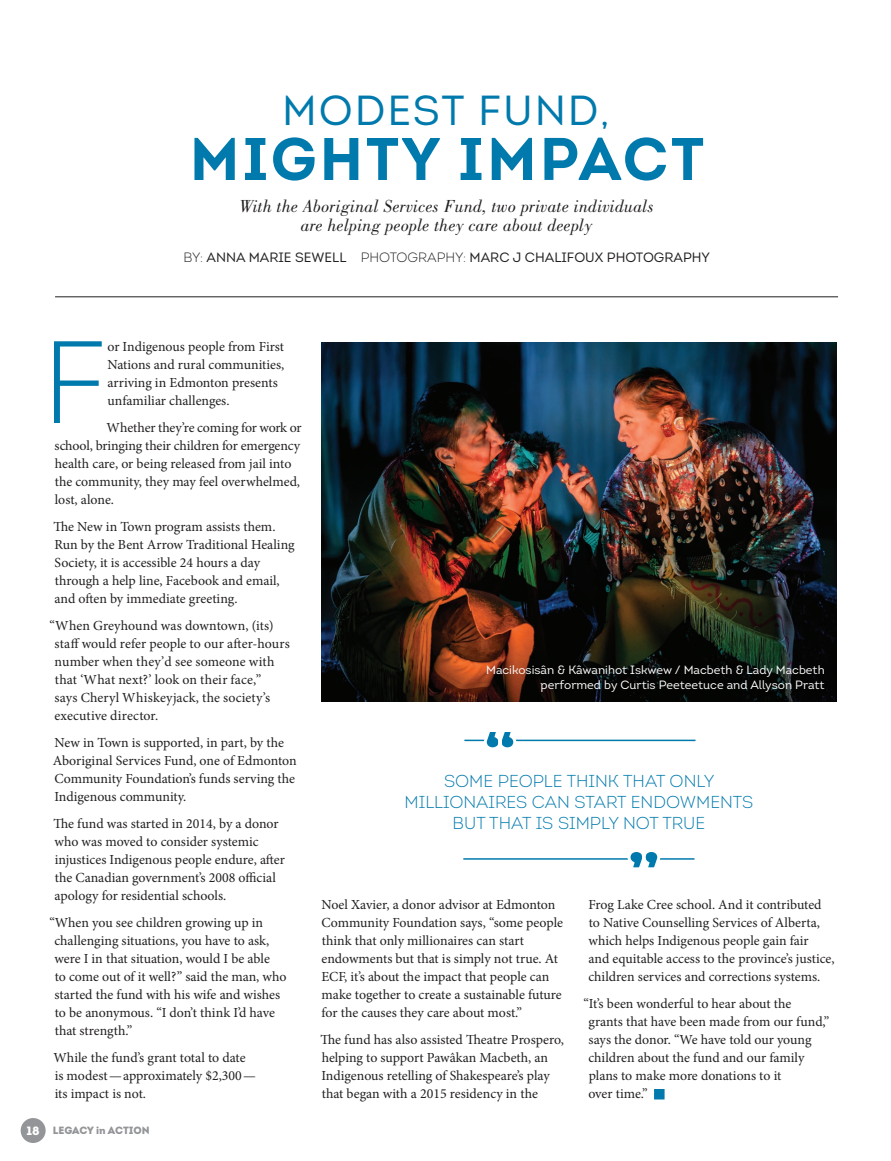
<style>
.page{position:relative;width:891px;height:1161px;background:#fff}
.page>*{position:absolute;margin:0;border:0;box-sizing:border-box;transform-origin:0 0}
.BODY{font:300 116.7px "Intro";color:#007aad}
.HED{font:700 60px "Intro";letter-spacing:.045em;color:#007aad}
.HED-2{font:42px "Intro";letter-spacing:.045em;color:#007aad}
.DEK{font:italic 18px/19.5px "Bodoni";letter-spacing:.01em;color:#231f20;text-align:center}
.QUOTE{font:300 17.25px/21px "Intro";color:#007aad;text-align:center}
.BODY-2{font:13.8px/18px "Minion Pro";color:#231f20}
.CREDITS{font:13.5px "Intro";color:#231f20}
.Author{font:12px/15px "Intro";color:#fff;text-align:right}
.t1{font:900 10.5px "Intro";letter-spacing:-.01em;color:#939598}
.s1{font-weight:300}
.s2{font-size:12px;color:#fff}
</style>
<div class="page">
<hr style="left:55px;top:297px;width:783px;height:1px;background:#231f20">
<img style="left:321px;top:342px;width:516px;height:360px">
<div style="left:654px;top:1089px;width:11px;height:11px;background:#007aad;border:2px solid #007aad"></div>
<hr style="left:464px;top:740px;width:232px;height:1px;background:#007aad">
<svg style="left:482px;top:732px;width:36px;height:16px"></svg>
<hr style="left:463px;top:858px;width:231px;height:2px;background:#007aad">
<svg style="left:626px;top:852px;width:36px;height:16px"></svg>
<div style="left:21px;top:1118px;width:25px;height:25px;background:#939598;border-radius:50%"></div>
<p class="HED-2" style="left:282px;top:84px;width:329px">MODEST FUND,</p>
<p class="HED" style="left:190px;top:121px;width:516px">MIGHTY IMPACT</p>
<p class="DEK" style="left:239px;top:196px;width:416px">With the Aboriginal Services Fund, two private individuals are helping people they care about deeply</p>
<p class="CREDITS" style="left:184px;top:249px;width:528px"><span class="s1">BY:</span> ANNA MARIE SEWELL <span class="s1">PHOTOGRAPHY:</span> MARC J CHALIFOUX PHOTOGRAPHY</p>
<p class="BODY" style="left:42px;top:310px;width:66px">F</p>
<p class="BODY-2" style="left:107px;top:338px;width:178px">or Indigenous people from First<br>Nations and rural communities, arriving in Edmonton presents unfamiliar challenges.</p>
<p class="BODY-2" style="left:55px;top:419px;width:249px;text-indent:52px">Whether they’re coming for work or school, bringing their children for emergency health care, or being released from jail into the community, they may feel overwhelmed, lost, alone.</p>
<p class="BODY-2" style="left:53px;top:518px;width:243px">The New in Town program assists them.<br>Run by the Bent Arrow Traditional Healing Society, it is accessible 24 hours a day through a help line, Facebook and email, and often by immediate greeting.</p>
<p class="BODY-2" style="left:54px;top:617px;width:237px;text-indent:-5px">“When Greyhound was downtown, (its) staff would refer people to our after-hours number when they’d see someone with that ‘What next?’ look on their face,”<br>says Cheryl Whiskeyjack, the society’s executive director.</p>
<p class="BODY-2" style="left:53px;top:734px;width:245px">New in Town is supported, in part, by the Aboriginal Services Fund, one of Edmonton Community Foundation’s funds serving the Indigenous community.</p>
<p class="BODY-2" style="left:53px;top:815px;width:233px">The fund was started in 2014, by a donor who was moved to consider systemic injustices Indigenous people endure, after the Canadian government’s 2008 official apology for residential schools.</p>
<p class="BODY-2" style="left:54px;top:914px;width:234px;text-indent:-5px">“When you see children growing up in challenging situations, you have to ask, were I in that situation, would I be able<br>to come out of it well?” said the man, who started the fund with his wife and wishes to be anonymous. “I don’t think I’d have that strength.”</p>
<p class="BODY-2" style="left:54px;top:1049px;width:204px">While the fund’s grant total to date is modest—approximately $2,300— its impact is not.</p>
<p class="t1" style="left:26px;top:1123px;width:125px"><span class="s2">18</span> LEGACY in ACTION</p>
<p class="Author" style="left:486px;top:663px;width:340px">Macikosisân &amp; Kâwanihot Iskwew / Macbeth &amp; Lady Macbeth performed by Curtis Peeteetuce and Allyson Pratt</p>
<p class="QUOTE" style="left:405px;top:770px;width:350px">SOME PEOPLE THINK THAT ONLY<br>MILLIONAIRES CAN START ENDOWMENTS<br>BUT THAT IS SIMPLY NOT TRUE</p>
<p class="BODY-2" style="left:321px;top:896px;width:243px">Noel Xavier, a donor advisor at Edmonton Community Foundation says, “some people think that only millionaires can start endowments but that is simply not true. At ECF, it’s about the impact that people can make together to create a sustainable future for the causes they care about most.”</p>
<p class="BODY-2" style="left:320px;top:1031px;width:245px">The fund has also assisted Theatre Prospero, helping to support Pawâkan Macbeth, an Indigenous retelling of Shakespeare’s play that began with a 2015 residency in the</p>
<p class="BODY-2" style="left:588px;top:896px;width:248px">Frog Lake Cree school. And it contributed to Native Counselling Services of Alberta, which helps Indigenous people gain fair<br>and equitable access to the province’s justice, children services and corrections systems.</p>
<p class="BODY-2" style="left:588px;top:995px;width:242px;text-indent:-5px">“It’s been wonderful to hear about the<br>grants that have been made from our fund,” says the donor. “We have told our young children about the fund and our family plans to make more donations to it<br>over time.”</p>
</div>
